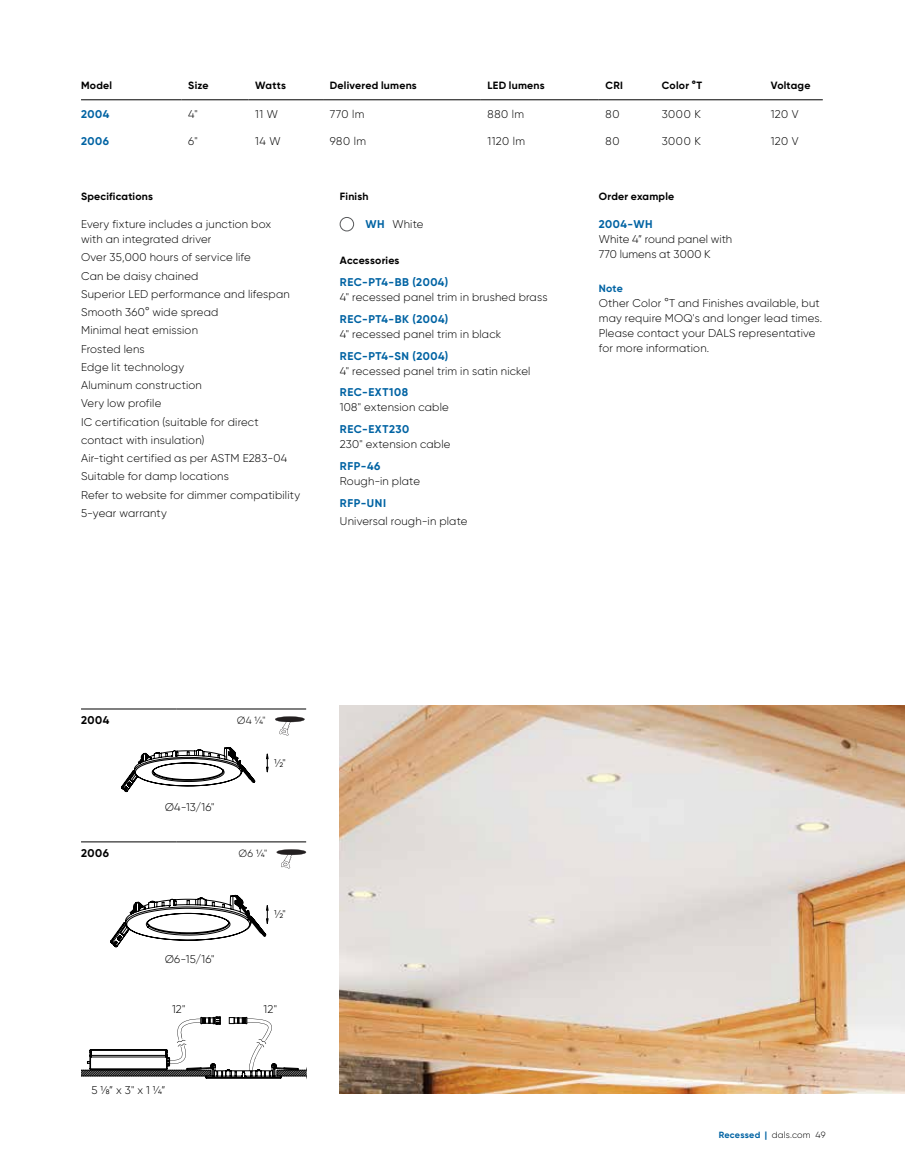
<style>
.page{position:relative;width:905px;height:1175px;background:#fff}
.page>*{position:absolute;margin:0;border:0;box-sizing:border-box;transform-origin:0 0}
.t1{font:300 11.25px/18.3px "Gilroy";letter-spacing:.015em;color:#000}
.t2{font:700 11.25px "Gilroy";letter-spacing:.045em;color:#0063a3}
.t3{font:700 11.25px "Gilroy";letter-spacing:.045em;color:#000}
.t4{font:700 10.5px "Gilroy";letter-spacing:.02em;color:#000}
.t5{font:300 10.5px "Gilroy";color:#000}
.t6{font:700 10.5px "Gilroy";color:#0063a3}
.t7{font:300 9px "Gilroy";letter-spacing:.02em;color:#000}
.t8{font:300 6.15px "Gilroy";color:#000}
.s1{font-weight:700;color:#0063a3}
</style>
<div class="page">
<hr style="left:81px;top:99px;width:100px;height:1px;background:#000">
<hr style="left:181px;top:99px;width:67px;height:1px;background:#000">
<hr style="left:248px;top:99px;width:75px;height:1px;background:#000">
<hr style="left:323px;top:99px;width:158px;height:1px;background:#000">
<hr style="left:481px;top:99px;width:117px;height:1px;background:#000">
<hr style="left:598px;top:99px;width:57px;height:1px;background:#000">
<hr style="left:655px;top:99px;width:109px;height:1px;background:#000">
<hr style="left:764px;top:99px;width:58px;height:1px;background:#000">
<div style="left:340px;top:217px;width:14px;height:14px;border:1px solid #58595b;border-radius:50%"></div>
<img style="left:340px;top:706px;width:564px;height:388px">
<hr style="left:81px;top:708px;width:96px;height:1px;background:#000">
<hr style="left:177px;top:708px;width:129px;height:1px;background:#000">
<svg style="left:275px;top:716px;width:30px;height:19px"></svg>
<hr style="left:81px;top:841px;width:96px;height:1px;background:#000">
<hr style="left:177px;top:841px;width:129px;height:1px;background:#000">
<svg style="left:276px;top:849px;width:31px;height:19px"></svg>
<svg style="left:121px;top:747px;width:134px;height:45px"></svg>
<svg style="left:266px;top:753px;width:2px;height:19px"></svg>
<svg style="left:110px;top:895px;width:158px;height:52px"></svg>
<svg style="left:81px;top:1016px;width:226px;height:63px"></svg>
<div style="left:267px;top:994px;width:23px;height:23px;background:#fff"></div>
<div style="left:160px;top:994px;width:24px;height:23px;background:#fff"></div>
<p class="t4" style="left:81px;top:79px;width:33px">Model</p>
<p class="t4" style="left:188px;top:79px;width:22px">Size</p>
<p class="t4" style="left:255px;top:79px;width:32px">Watts</p>
<p class="t4" style="left:330px;top:79px;width:89px">Delivered lumens</p>
<p class="t4" style="left:487px;top:79px;width:59px">LED lumens</p>
<p class="t4" style="left:605px;top:79px;width:19px">CRI</p>
<p class="t4" style="left:661px;top:79px;width:42px">Color °T</p>
<p class="t4" style="left:770px;top:79px;width:41px">Voltage</p>
<p class="t2" style="left:81px;top:107px;width:30px">2004</p>
<p class="t1" style="left:188px;top:104px;width:11px">4"</p>
<p class="t1" style="left:255px;top:104px;width:24px">11 W</p>
<p class="t1" style="left:330px;top:104px;width:36px">770 lm</p>
<p class="t1" style="left:487px;top:104px;width:38px">880 lm</p>
<p class="t1" style="left:605px;top:104px;width:15px">80</p>
<p class="t1" style="left:661px;top:104px;width:40px">3000 K</p>
<p class="t1" style="left:770px;top:104px;width:29px">120 V</p>
<p class="t2" style="left:81px;top:134px;width:29px">2006</p>
<p class="t1" style="left:188px;top:131px;width:11px">6"</p>
<p class="t1" style="left:255px;top:131px;width:27px">14 W</p>
<p class="t1" style="left:330px;top:131px;width:38px">980 lm</p>
<p class="t1" style="left:487px;top:131px;width:39px">1120 lm</p>
<p class="t1" style="left:605px;top:131px;width:15px">80</p>
<p class="t1" style="left:661px;top:131px;width:40px">3000 K</p>
<p class="t1" style="left:770px;top:131px;width:29px">120 V</p>
<p class="t4" style="left:81px;top:189px;width:73px">Specifications</p>
<p class="t1" style="left:81px;top:216px;width:192px;line-height:15px">Every fixture includes a junction box with an integrated driver</p>
<p class="t1" style="left:81px;top:248px;width:221px">Over 35,000 hours of service life<br>Can be daisy chained<br>Superior LED performance and lifespan<br>Smooth 360° wide spread<br>Minimal heat emission<br>Frosted lens<br>Edge lit technology<br>Aluminum construction<br>Very low profile<br>IC certification (suitable for direct contact with insulation)<br>Air-tight certified as per ASTM E283-04<br>Suitable for damp locations<br>Refer to website for dimmer compatibility<br>5-year warranty</p>
<p class="t4" style="left:340px;top:189px;width:30px">Finish</p>
<p class="t1" style="left:365px;top:215px;width:59px"><span class="s1">WH</span> White</p>
<p class="t4" style="left:340px;top:254px;width:61px">Accessories</p>
<p class="t2" style="left:340px;top:275px;width:110px">REC-PT4-BB (2004)</p>
<p class="t1" style="left:340px;top:288px;width:209px">4" recessed panel trim in brushed brass</p>
<p class="t2" style="left:340px;top:312px;width:110px">REC-PT4-BK (2004)</p>
<p class="t1" style="left:340px;top:324px;width:163px">4" recessed panel trim in black</p>
<p class="t2" style="left:340px;top:348px;width:110px">REC-PT4-SN (2004)</p>
<p class="t1" style="left:340px;top:361px;width:192px">4" recessed panel trim in satin nickel</p>
<p class="t2" style="left:340px;top:385px;width:70px">REC-EXT108</p>
<p class="t1" style="left:340px;top:398px;width:110px">108" extension cable</p>
<p class="t2" style="left:340px;top:422px;width:71px">REC-EXT230</p>
<p class="t1" style="left:340px;top:435px;width:112px">230" extension cable</p>
<p class="t2" style="left:340px;top:459px;width:42px">RFP-46</p>
<p class="t1" style="left:340px;top:471px;width:82px">Rough-in plate</p>
<p class="t2" style="left:340px;top:495px;width:48px">RFP-UNI</p>
<p class="t1" style="left:340px;top:511px;width:129px">Universal rough-in plate</p>
<p class="t4" style="left:598px;top:189px;width:77px">Order example</p>
<p class="t2" style="left:598px;top:217px;width:55px">2004-WH</p>
<p class="t1" style="left:598px;top:231px;width:135px;line-height:15px">White 4” round panel with<br>770 lumens at 3000 K</p>
<p class="t6" style="left:598px;top:282px;width:26px">Note</p>
<p class="t1" style="left:598px;top:296px;width:225px;line-height:15px">Other Color °T and Finishes available, but may require MOQ's and longer lead times.<br>Please contact your DALS representative for more information.</p>
<p class="t3" style="left:81px;top:713px;width:30px">2004</p>
<p class="t5" style="left:237px;top:714px;width:30px">Ø4 ¼"</p>
<p class="t1" style="left:274px;top:753px;width:13px">½"</p>
<p class="t1" style="left:165px;top:798px;width:51px">Ø4-13/16"</p>
<p class="t3" style="left:81px;top:846px;width:29px">2006</p>
<p class="t5" style="left:238px;top:847px;width:30px">Ø6 ¼"</p>
<p class="t1" style="left:165px;top:949px;width:51px">Ø6-15/16"</p>
<p class="t1" style="left:274px;top:905px;width:13px">½"</p>
<p class="t1" style="left:172px;top:1000px;width:15px">12"</p>
<p class="t1" style="left:263px;top:1000px;width:15px">12"</p>
<p class="t8" style="left:175px;top:1010px;width:9px">12"</p>
<p class="t8" style="left:268px;top:1010px;width:9px">12"</p>
<p class="t1" style="left:91px;top:1080px;width:76px">5 ⅛” x 3" x 1 ¼”</p>
<p class="t7" style="left:718px;top:1129px;width:108px"><span class="s1">Recessed |</span> dals.com 49</p>
</div>
